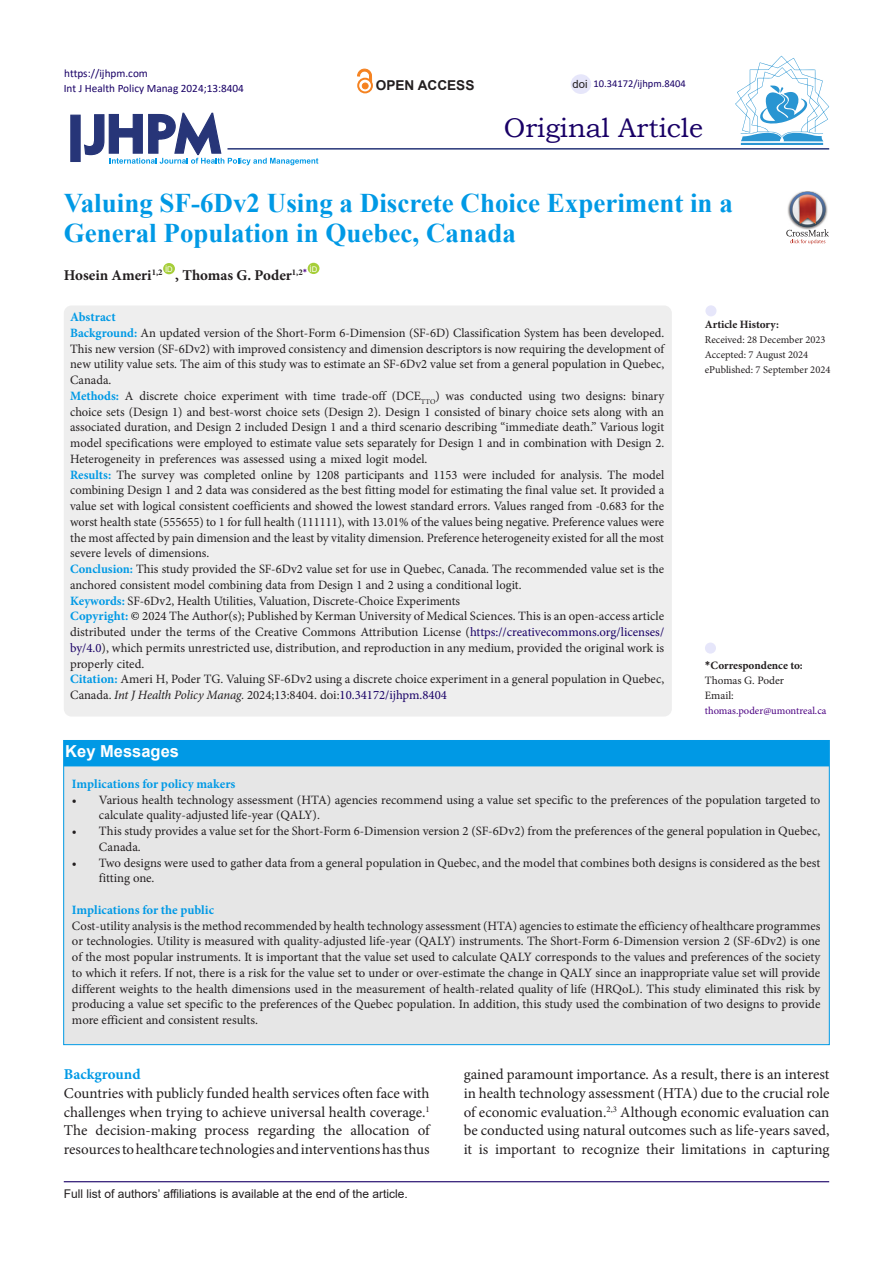
<style>
.page{position:relative;width:893px;height:1263px;background:#fff}
.page>*{position:absolute;margin:0;border:0;box-sizing:border-box;transform-origin:0 0}
.Default{font:700 27px/30px "Times New Roman";color:#0099e5}
.t1{font:27px "Bookman Old Style";color:#190066}
.t2{font:700 16.5px "Arial";color:#fff}
.t3{font:15px/18.6px "Minion Pro";color:#231f20;text-align:justify}
.Default-2{font:700 15px "Minion Pro";color:#231f20}
.heading_1{font:700 15px "Minion Pro";color:#0099e5}
.t4{font:700 13.65px "Arial";color:#231f20}
.Default-3{font:12.75px/15.8px "Minion Pro";color:#231f20;text-align:justify}
.Default-4{font:700 12.75px "Minion Pro";color:#0099e5}
.t5{font:12px "Arial";color:#231f20}
.t6{font:11.25px "Calibri";color:#190066}
.t7{font:700 11.25px "Minion Pro";color:#231f20}
.t8{font:11.25px "Minion Pro";letter-spacing:-.005em;color:#231f20}
.t9{font:11.25px "Arial";color:#231f20}
.t10{font:10.5px "Minion Pro";color:#231f20}
.t11{font:10.5px "Minion Pro";color:#4b0082}
.t12{font:10.5px "Calibri";color:#190066}
.t13{font:7.8px "Arial";color:#fff}
.s1{font-weight:700;color:#0099e5}
.s2{color:#000}
.s3{color:#190066}
.s4{font-style:italic}
.s5{font-family:"Calibri"}
</style>
<div class="page">
<svg style="left:84px;top:112px;width:234px;height:53px"></svg>
<div style="left:70px;top:115px;width:11px;height:47px;background:#273578;border:1px solid #273578"></div>
<div style="left:163px;top:263px;width:12px;height:11px;background:#a6ce39;border-radius:50%"></div>
<div style="left:308px;top:263px;width:11px;height:11px;background:#a6ce39;border-radius:50%"></div>
<hr style="left:227px;top:148px;width:602px;height:2px;background:#273578">
<div style="left:64px;top:305px;width:608px;height:411px;background:#eee;border-radius:8px"></div>
<div style="left:705px;top:642px;width:11px;height:12px;background:#e6e6fa;border-radius:50%"></div>
<div style="left:705px;top:305px;width:11px;height:11px;background:#e6e6fa;border-radius:50%"></div>
<hr style="left:64px;top:1181px;width:765px;height:1px;background:#190066">
<hr style="left:741px;top:143px;width:82px;height:2px;background:#2995d2">
<svg style="left:735px;top:56px;width:94px;height:85px"></svg>
<div style="left:571px;top:74px;width:20px;height:20px;background:#e6e6fa;border-radius:50%"></div>
<img style="left:801px;top:191px;width:13px;height:1px">
<svg style="left:786px;top:192px;width:43px;height:52px"></svg>
<div style="left:357px;top:78px;width:16px;height:15px;border:2px solid #f58220;border-radius:50%"></div>
<svg style="left:357px;top:69px;width:15px;height:20px"></svg>
<div style="left:63px;top:740px;width:766px;height:305px;background:#e6e6e6;border:1px solid #0099e5"></div>
<div style="left:64px;top:740px;width:765px;height:26px;background:#0099e5"></div>
<p class="t6" style="left:64px;top:65px;width:85px">https://ijhpm.com</p>
<p class="t6" style="left:64px;top:81px;width:182px">Int J Health Policy Manag 2024;13:8404</p>
<p class="t4" style="left:376px;top:76px;width:100px">OPEN ACCESS</p>
<p class="t9" style="left:573px;top:76px;width:17px">doi</p>
<p class="t12" style="left:593px;top:76px;width:94px">10.34172/ijhpm.8404</p>
<p class="t1" style="left:504px;top:110px;width:201px">Original Article</p>
<p class="Default" style="left:64px;top:188px;width:671px">Valuing SF-6Dv2 Using a Discrete Choice Experiment in a<br>General Population in Quebec, Canada</p>
<p class="Default-2" style="left:64px;top:264px;width:100px">Hosein Ameri<sup>1,2</sup></p>
<p class="t13" style="left:165px;top:264px;width:9px">ID</p>
<p class="Default-2" style="left:175px;top:264px;width:133px">, Thomas G. Poder<sup>1,2</sup><sup>*</sup></p>
<p class="t13" style="left:310px;top:263px;width:9px">ID</p>
<p class="Default-4" style="left:70px;top:308px;width:47px">Abstract</p>
<p class="Default-3" style="left:70px;top:325px;width:596px"><span class="s1">Background:</span> An updated version of the Short-Form 6-Dimension (SF-6D) Classification System has been developed.<br>This new version (SF-6Dv2) with improved consistency and dimension descriptors is now requiring the development of new utility value sets. The aim of this study was to estimate an SF-6Dv2 value set from a general population in Quebec, Canada.</p>
<p class="Default-3" style="left:70px;top:388px;width:596px"><span class="s1">Methods:</span> A discrete choice experiment with time trade-off (DCE<sub>TTO</sub>) was conducted using two designs: binary choice sets (Design 1) and best-worst choice sets (Design 2). Design 1 consisted of binary choice sets along with an associated duration, and Design 2 included Design 1 and a third scenario describing “immediate death.” Various logit model specifications were employed to estimate value sets separately for Design 1 and in combination with Design 2.<br>Heterogeneity in preferences was assessed using a mixed logit model.</p>
<p class="Default-3" style="left:70px;top:467px;width:596px"><span class="s1">Results:</span> The survey was completed online by 1208 participants and 1153 were included for analysis. The model combining Design 1 and 2 data was considered as the best fitting model for estimating the final value set. It provided a value set with logical consistent coefficients and showed the lowest standard errors. Values ranged from -0.683 for the worst health state (555655) to 1 for full health (111111), with 13.01% of the values being negative. Preference values were the most affected by pain dimension and the least by vitality dimension. Preference heterogeneity existed for all the most severe levels of dimensions.</p>
<p class="Default-3" style="left:70px;top:561px;width:596px"><span class="s1">Conclusion:</span> This study provided the SF-6Dv2 value set for use in Quebec, Canada. The recommended value set is the anchored consistent model combining data from Design 1 and 2 using a conditional logit.</p>
<p class="Default-3" style="left:70px;top:593px;width:391px"><span class="s1">Keywords:</span> SF-6Dv2, Health Utilities, Valuation, Discrete-Choice Experiments</p>
<p class="Default-3" style="left:70px;top:608px;width:596px"><span class="s1">Copyright:</span> <span class="s2">©</span> 2024 The Author(s); Published by Kerman University of Medical Sciences. This is an open-access article distributed under the terms of the Creative Commons Attribution License (<span class="s3">https://creativecommons.org/licenses/ by/4.0</span>), which permits unrestricted use, distribution, and reproduction in any medium, provided the original work is properly cited.</p>
<p class="Default-3" style="left:70px;top:671px;width:596px"><span class="s1">Citation:</span> Ameri H, Poder TG. Valuing SF-6Dv2 using a discrete choice experiment in a general population in Quebec,<br>Canada. <span class="s4">Int J Health Policy Manag.</span> 2024;13:8404. doi:<span class="s3">10.34172/ijhpm.8404</span></p>
<p class="t7" style="left:705px;top:317px;width:76px">Article History:</p>
<p class="t10" style="left:705px;top:333px;width:122px">Received: 28 December 2023</p>
<p class="t10" style="left:705px;top:348px;width:105px">Accepted: 7 August 2024</p>
<p class="t10" style="left:705px;top:363px;width:127px">ePublished: 7 September 2024</p>
<p class="t7" style="left:705px;top:657px;width:99px"><span class="s5">*</span>Correspondence to:</p>
<p class="t8" style="left:705px;top:672px;width:81px">Thomas G. Poder</p>
<p class="t8" style="left:705px;top:687px;width:30px">Email:</p>
<p class="t11" style="left:705px;top:703px;width:123px">thomas.poder@umontreal.ca</p>
<p class="t2" style="left:65px;top:740px;width:115px">Key Messages</p>
<p class="Default-4" style="left:72px;top:775px;width:165px">Implications for policy makers</p>
<p class="Default-3" style="left:99px;top:792px;width:723px;text-indent:-27px">• Various health technology assessment (HTA) agencies recommend using a value set specific to the preferences of the population targeted to calculate quality-adjusted life-year (QALY).</p>
<p class="Default-3" style="left:99px;top:823px;width:723px;text-indent:-27px">• This study provides a value set for the Short-Form 6-Dimension version 2 (SF-6Dv2) from the preferences of the general population in Quebec,<br>Canada.</p>
<p class="Default-3" style="left:99px;top:855px;width:723px;text-indent:-27px">• Two designs were used to gather data from a general population in Quebec, and the model that combines both designs is considered as the best fitting one.</p>
<p class="Default-4" style="left:72px;top:901px;width:144px">Implications for the public</p>
<p class="Default-3" style="left:72px;top:918px;width:750px">Cost-utility analysis is the method recommended by health technology assessment (HTA) agencies to estimate the efficiency of healthcare programmes or technologies. Utility is measured with quality-adjusted life-year (QALY) instruments. The Short-Form 6-Dimension version 2 (SF-6Dv2) is one of the most popular instruments. It is important that the value set used to calculate QALY corresponds to the values and preferences of the society to which it refers. If not, there is a risk for the value set to under or over-estimate the change in QALY since an inappropriate value set will provide different weights to the health dimensions used in the measurement of health-related quality of life (HRQoL). This study eliminated this risk by producing a value set specific to the preferences of the Quebec population. In addition, this study used the combination of two designs to provide more efficient and consistent results.</p>
<p class="heading_1" style="left:64px;top:1064px;width:78px">Background</p>
<p class="t3" style="left:64px;top:1084px;width:367px">Countries with publicly funded health services often face with challenges when trying to achieve universal health coverage.<sup>1<br></sup>The decision-making process regarding the allocation of resources to healthcare technologies and interventions has thus</p>
<p class="t5" style="left:64px;top:1185px;width:346px">Full list of authors’ affiliations is available at the end of the article.</p>
<p class="t3" style="left:464px;top:1065px;width:367px">gained paramount importance. As a result, there is an interest in health technology assessment (HTA) due to the crucial role of economic evaluation.<sup>2,3</sup> Although economic evaluation can be conducted using natural outcomes such as life-years saved, it is important to recognize their limitations in capturing</p>
</div>
